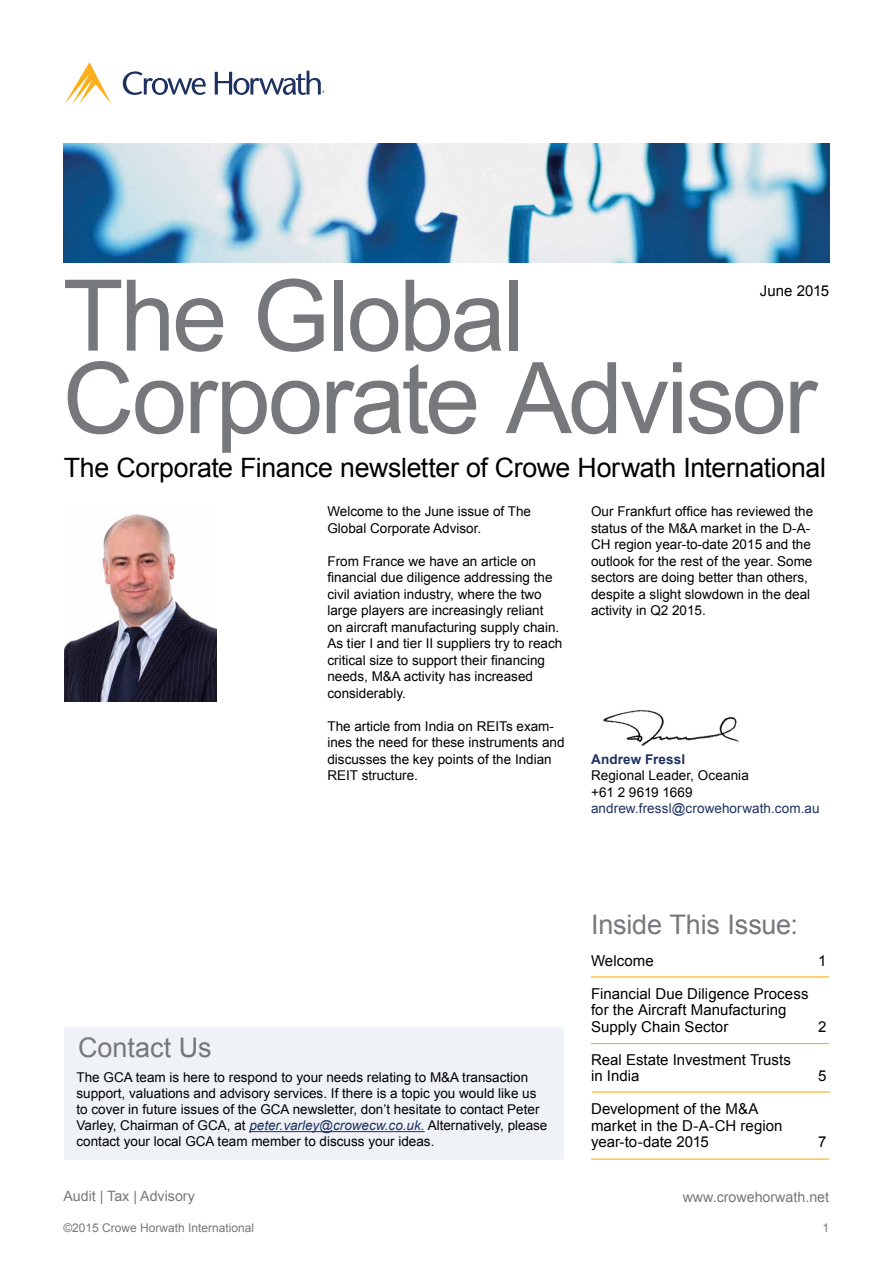
<style>
.page{position:relative;width:893px;height:1263px;background:#fff}
.page>*{position:absolute;margin:0;border:0;box-sizing:border-box;transform-origin:0 0}
.t1{font:99px/82.5px "Arial";letter-spacing:-.03em;color:#77787b}
.t2{font:27px "Arial";letter-spacing:-.005em;color:#77787b}
.t3{font:26.7px "Arial";letter-spacing:-.015em;color:#000}
.t4{font:15px/16.5px "Arial";color:#000}
.t5{font:14.25px "Arial";color:#77787b}
.t6{font:13.5px/16.5px "Arial";color:#000}
.t7{font:13.5px "Arial";letter-spacing:.005em;color:#1e3160}
.t8{font:700 13.5px "Arial";letter-spacing:.01em;color:#1e3160}
.t9{font:12px "Arial";color:#77787b}
.t10{font:6.3px "Myriad Pro";color:#1e3160}
.s1{font-style:italic;color:#1e3160}
</style>
<div class="page">
<svg style="left:123px;top:71px;width:83px;height:24px"></svg>
<svg style="left:215px;top:71px;width:106px;height:24px"></svg>
<svg style="left:65px;top:63px;width:46px;height:41px"></svg>
<div style="left:64px;top:1028px;width:499px;height:132px;background:#eff2f7"></div>
<img style="left:64px;top:143px;width:765px;height:119px">
<hr style="left:591px;top:976px;width:238px;height:1px;background:#fcaf1a">
<hr style="left:591px;top:1043px;width:238px;height:1px;background:#fcaf1a">
<hr style="left:592px;top:1091px;width:238px;height:1px;background:#fcaf1a">
<hr style="left:591px;top:1158px;width:238px;height:2px;background:#fcaf1a">
<hr style="left:249px;top:1131px;width:176px;height:1px;background:#1e3160">
<img style="left:65px;top:514px;width:151px;height:188px">
<img style="left:603px;top:710px;width:136px;height:36px">
<p class="t10" style="left:322px;top:89px;width:4px">®</p>
<h1 class="t1" style="left:63px;top:276px;width:756px">The Global<br>Corporate Advisor</h1>
<h3 class="t3" style="left:64px;top:451px;width:764px">The Corporate Finance newsletter of Crowe Horwath International</h3>
<p class="t6" style="left:327px;top:503px;width:205px">Welcome to the June issue of The<br>Global Corporate Advisor.</p>
<p class="t6" style="left:327px;top:553px;width:236px">From France we have an article on financial due diligence addressing the civil aviation industry, where the two large players are increasingly reliant<br>on aircraft manufacturing supply chain.<br>As tier I and tier II suppliers try to reach critical size to support their financing needs, M&amp;A activity has increased considerably.</p>
<p class="t6" style="left:327px;top:718px;width:239px">The article from India on REITs exam&shy;ines the need for these instruments and discusses the key points of the Indian<br>REIT structure.</p>
<p class="t4" style="left:760px;top:282px;width:71px">June 2015</p>
<p class="t6" style="left:591px;top:503px;width:224px">Our Frankfurt office has reviewed the status of the M&amp;A market in the D-A-CH region year-to-date 2015 and the outlook for the rest of the year. Some sectors are doing better than others, despite a slight slowdown in the deal activity in Q2 2015.</p>
<p class="t8" style="left:591px;top:750px;width:96px">Andrew Fressl</p>
<p class="t6" style="left:591px;top:767px;width:159px">Regional Leader, Oceania +61 2 9619 1669</p>
<p class="t7" style="left:591px;top:799px;width:230px">andrew.fressl@crowehorwath.com.au</p>
<h2 class="t2" style="left:591px;top:907px;width:208px">Inside This Issue:</h2>
<p class="t4" style="left:591px;top:952px;width:64px">Welcome</p>
<p class="t4" style="left:818px;top:952px;width:10px">1</p>
<p class="t4" style="left:591px;top:985px;width:219px">Financial Due Diligence Process for the Aircraft Manufacturing<br>Supply Chain Sector</p>
<p class="t4" style="left:818px;top:1018px;width:10px">2</p>
<h2 class="t2" style="left:78px;top:1030px;width:135px">Contact Us</h2>
<p class="t6" style="left:77px;top:1069px;width:472px">The GCA team is here to respond to your needs relating to M&amp;A transaction support, valuations and advisory services. If there is a topic you would like us to cover in future issues of the GCA newsletter, don’t hesitate to contact Peter Varley, Chairman of GCA, at <span class="s1">peter.varley@crowecw.co.uk.</span> Alternatively, please contact your local GCA team member to discuss your ideas.</p>
<p class="t4" style="left:591px;top:1051px;width:201px">Real Estate Investment Trusts in India</p>
<p class="t4" style="left:591px;top:1101px;width:193px">Development of the M&amp;A market in the D-A-CH region year-to-date 2015</p>
<p class="t4" style="left:818px;top:1068px;width:10px">5</p>
<p class="t4" style="left:818px;top:1134px;width:10px">7</p>
<p class="t5" style="left:63px;top:1186px;width:133px">Audit | Tax | Advisory</p>
<p class="t5" style="left:683px;top:1188px;width:148px">www.crowehorwath.net</p>
<p class="t9" style="left:63px;top:1220px;width:192px">©2015 Crowe Horwath International</p>
<p class="t9" style="left:822px;top:1220px;width:8px">1</p>
</div>
